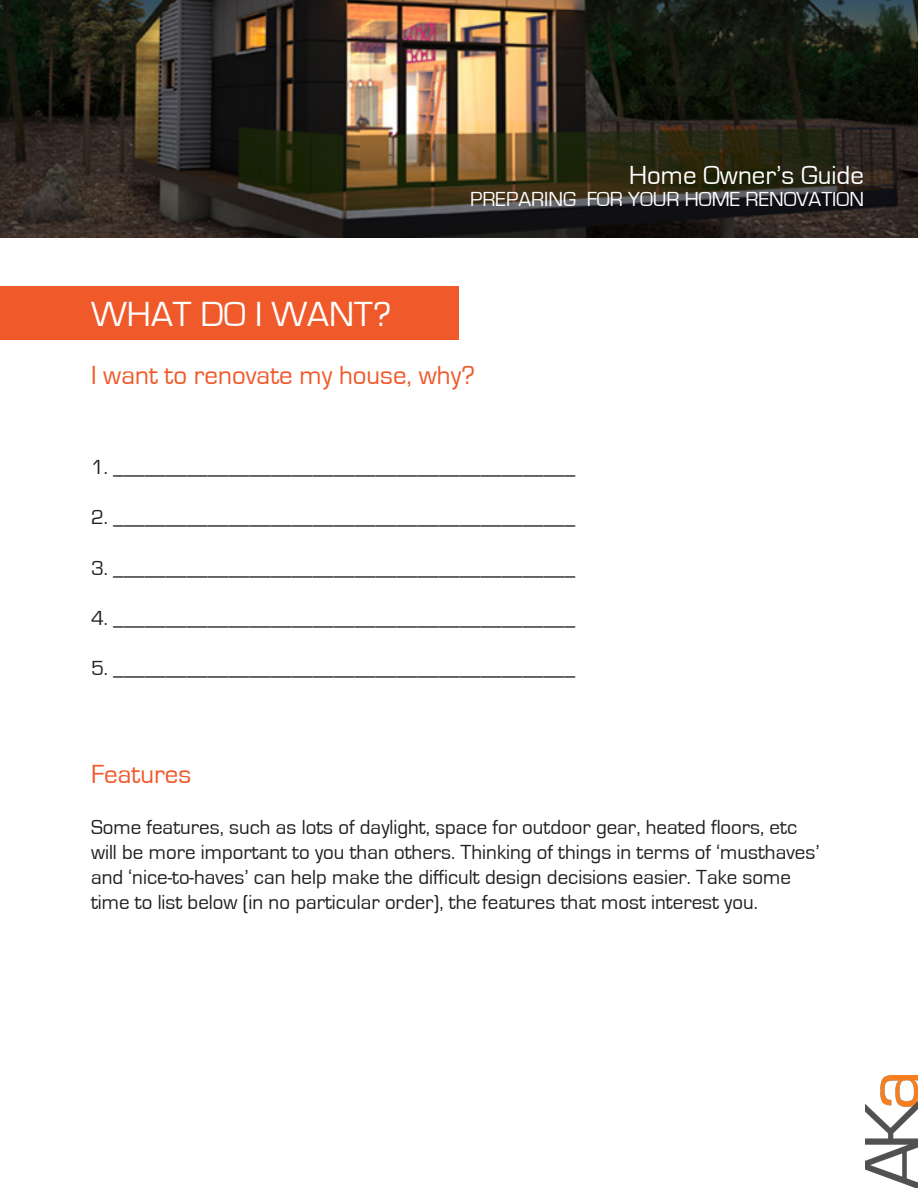
<style>
.page{position:relative;width:918px;height:1188px;background:#fff}
.page>*{position:absolute;margin:0;border:0;box-sizing:border-box;transform-origin:0 0}
.t1{font:36px "Eurostile";color:#fff}
.t2{font:27px "Eurostile";color:#f05929}
.t3{font:27px "Eurostile";color:#fff}
.t4{font:21px/25.2px "Eurostile";color:#231f20}
.t5{font:21px "Eurostile";color:#fff}
</style>
<div class="page">
<div style="left:0;top:286px;width:459px;height:54px;background:#f05929"></div>
<img style="left:0;top:0;width:918px;height:238px">
<img style="left:865px;top:1075px;width:53px;height:113px">
<p class="t3" style="left:629px;top:160px;width:236px">Home Owner’s Guide</p>
<p class="t5" style="left:470px;top:188px;width:395px">PREPARING FOR YOUR HOME RENOVATION</p>
<p class="t1" style="left:91px;top:295px;width:302px">WHAT DO I WANT?</p>
<p class="t2" style="left:91px;top:360px;width:386px">I want to renovate my house, why?</p>
<p class="t4" style="left:91px;top:455px;width:486px">1. ____________________________________________</p>
<p class="t4" style="left:91px;top:505px;width:486px">2. ____________________________________________</p>
<p class="t4" style="left:91px;top:556px;width:486px">3. ____________________________________________</p>
<p class="t4" style="left:91px;top:606px;width:486px">4. ____________________________________________</p>
<p class="t4" style="left:91px;top:656px;width:486px">5. ____________________________________________</p>
<p class="t2" style="left:91px;top:760px;width:102px">Features</p>
<p class="t4" style="left:91px;top:815px;width:708px">Some features, such as lots of daylight, space for outdoor gear, heated floors, etc</p>
<p class="t4" style="left:91px;top:840px;width:730px">will be more important to you than others. Thinking of things in terms of ‘musthaves’</p>
<p class="t4" style="left:91px;top:865px;width:702px">and ‘nice-to-haves’ can help make the difficult design decisions easier. Take some time to list below (in no particular order), the features that most interest you.</p>
</div>
